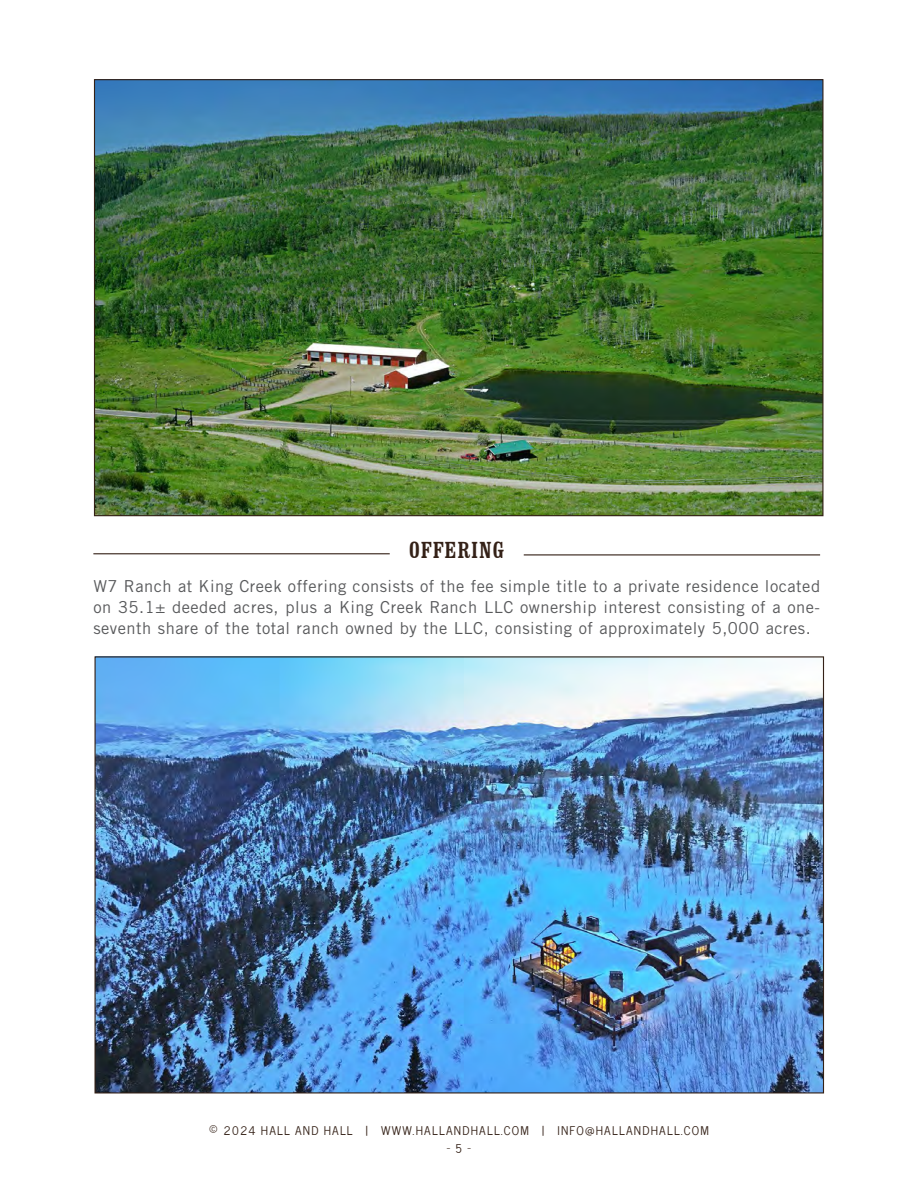
<style>
.page{position:relative;width:918px;height:1188px;background:#fff}
.page>*{position:absolute;margin:0;border:0;box-sizing:border-box;transform-origin:0 0}
.t1{font:condensed 24px "Clarendon BT";letter-spacing:.04em;color:#342117}
.t2{font:16.5px/21px "Trade Gothic LT Std";letter-spacing:.03em;color:#58595b;text-align:justify}
.t3{font:12px "News Cycle";letter-spacing:.1em;color:#342117}
.s1{font-size:16.5px}
</style>
<div class="page">
<img style="left:96px;top:81px;width:726px;height:433px">
<hr style="left:93px;top:553px;width:297px;height:1px;background:#342117">
<hr style="left:524px;top:554px;width:296px;height:1px;background:#342117">
<img style="left:96px;top:658px;width:726px;height:434px">
<h1 class="t1" style="left:409px;top:535px;width:97px">OFFERING</h1>
<p class="t2" style="left:93px;top:576px;width:728px">W7 Ranch at King Creek offering consists of the fee simple title to a private residence located on 35.1± deeded acres, plus a King Creek Ranch LLC ownership interest consisting of a one&shy;seventh share of the total ranch owned by the LLC, consisting of approximately 5,000 acres.</p>
<p class="t3" style="left:209px;top:1120px;width:502px"><span class="s1">©</span> 2024 HALL AND HALL | WWW.HALLANDHALL.COM | INFO@HALLANDHALL.COM</p>
<p class="t3" style="left:447px;top:1138px;width:25px">— 5 –</p>
</div>
